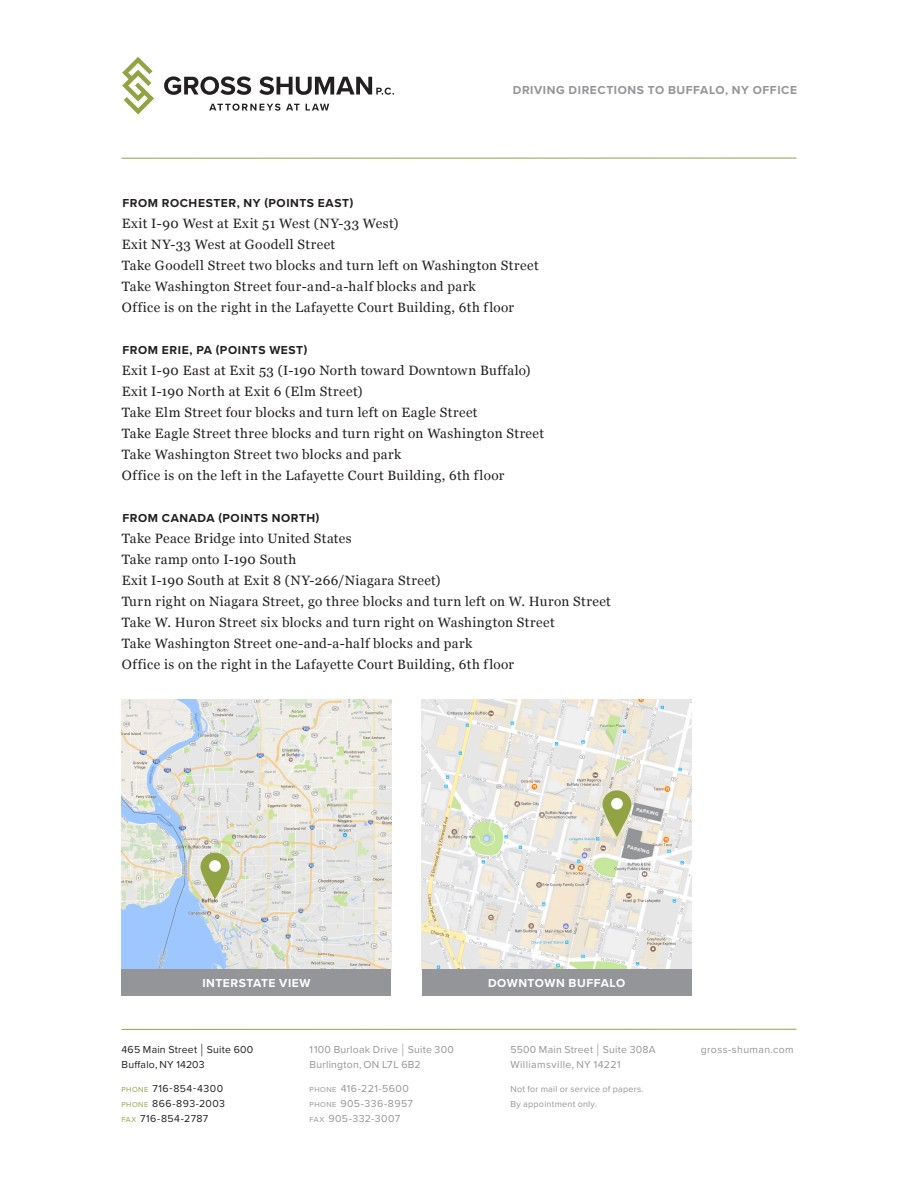
<style>
.page{position:relative;width:918px;height:1188px;background:#fff}
.page>*{position:absolute;margin:0;border:0;box-sizing:border-box;transform-origin:0 0}
.t1{font:13.5px "Georgia";letter-spacing:.03em;color:#231f20}
.t2{font:700 12px "Proxima Nova";letter-spacing:.05em;color:#231f20}
.t3{font:700 12px "Proxima Nova";letter-spacing:.05em;color:#939598}
.t4{font:700 12px "Proxima Nova";letter-spacing:.045em;color:#fff}
.t5{font:10.5px "Proxima Nova";letter-spacing:.03em;color:#939598}
.t6{font:10.5px "Proxima Nova";letter-spacing:.03em;color:#231f20}
.t7{font:9px/15px "Proxima Nova";letter-spacing:.025em;color:#939598}
.t8{font:700 4.8px "Proxima Nova";color:#fff}
.s1{font-size:17.85px}
.s2{font-size:7.5px;color:#92a344}
.s3{font-size:7.5px}
</style>
<div class="page">
<hr style="left:122px;top:158px;width:674px;height:1px;background:#92a344">
<hr style="left:122px;top:1029px;width:674px;height:1px;background:#92a344">
<svg style="left:122px;top:57px;width:32px;height:57px"></svg>
<svg style="left:164px;top:76px;width:87px;height:19px"></svg>
<svg style="left:209px;top:104px;width:91px;height:7px"></svg>
<svg style="left:306px;top:104px;width:23px;height:7px"></svg>
<svg style="left:259px;top:76px;width:135px;height:19px"></svg>
<img style="left:122px;top:700px;width:270px;height:269px">
<svg style="left:201px;top:853px;width:28px;height:46px"></svg>
<div style="left:209px;top:860px;width:12px;height:12px;background:#fff;border-radius:50%"></div>
<div style="left:122px;top:969px;width:270px;height:27px;background:#939598"></div>
<img style="left:422px;top:700px;width:270px;height:269px">
<svg style="left:602px;top:790px;width:29px;height:47px"></svg>
<div style="left:611px;top:798px;width:12px;height:11px;background:#fff;border-radius:50%"></div>
<svg style="left:621px;top:828px;width:33px;height:33px"></svg>
<svg style="left:631px;top:803px;width:33px;height:19px"></svg>
<div style="left:422px;top:969px;width:270px;height:27px;background:#939598"></div>
<p class="t3" style="left:513px;top:82px;width:286px">DRIVING DIRECTIONS TO BUFFALO, NY OFFICE</p>
<p class="t2" style="left:123px;top:194px;width:232px">FROM ROCHESTER, NY (POINTS EAST)</p>
<p class="t1" style="left:122px;top:214px;width:278px">Exit I-90 West at Exit 51 West (NY-33 West)</p>
<p class="t1" style="left:122px;top:235px;width:215px">Exit NY-33 West at Goodell Street</p>
<p class="t1" style="left:122px;top:256px;width:418px">Take Goodell Street two blocks and turn left on Washington Street</p>
<p class="t1" style="left:122px;top:277px;width:356px">Take Washington Street four-and-a-half blocks and park</p>
<p class="t1" style="left:122px;top:298px;width:394px">Office is on the right in the Lafayette Court Building, 6th floor</p>
<p class="t2" style="left:123px;top:341px;width:186px">FROM ERIE, PA (POINTS WEST)</p>
<p class="t1" style="left:122px;top:361px;width:410px">Exit I-90 East at Exit 53 (I-190 North toward Downtown Buffalo)</p>
<p class="t1" style="left:122px;top:382px;width:242px">Exit I-190 North at Exit 6 (Elm Street)</p>
<p class="t1" style="left:122px;top:403px;width:357px">Take Elm Street four blocks and turn left on Eagle Street</p>
<p class="t1" style="left:122px;top:424px;width:424px">Take Eagle Street three blocks and turn right on Washington Street</p>
<p class="t1" style="left:122px;top:445px;width:281px">Take Washington Street two blocks and park</p>
<p class="t1" style="left:122px;top:466px;width:384px">Office is on the left in the Lafayette Court Building, 6th floor</p>
<p class="t2" style="left:123px;top:509px;width:198px">FROM CANADA (POINTS NORTH)</p>
<p class="t1" style="left:122px;top:529px;width:232px">Take Peace Bridge into United States</p>
<p class="t1" style="left:122px;top:550px;width:176px">Take ramp onto I-190 South</p>
<p class="t1" style="left:122px;top:571px;width:321px">Exit I-190 South at Exit 8 (NY-266/Niagara Street)</p>
<p class="t1" style="left:122px;top:592px;width:491px">Turn right on Niagara Street, go three blocks and turn left on W. Huron Street</p>
<p class="t1" style="left:122px;top:613px;width:434px">Take W. Huron Street six blocks and turn right on Washington Street</p>
<p class="t1" style="left:122px;top:634px;width:352px">Take Washington Street one-and-a-half blocks and park</p>
<p class="t1" style="left:122px;top:655px;width:394px">Office is on the right in the Lafayette Court Building, 6th floor</p>
<p class="t8" style="left:637px;top:806px;width:24px;rotate:13deg">PARKING</p>
<p class="t8" style="left:628px;top:843px;width:24px;rotate:13deg">PARKING</p>
<p class="t4" style="left:202px;top:974px;width:110px">INTERSTATE VIEW</p>
<p class="t6" style="left:122px;top:1042px;width:133px">465 Main Street <span class="s1">|</span> Suite 600</p>
<p class="t6" style="left:122px;top:1057px;width:85px">Buffalo, NY 14203</p>
<p class="t6" style="left:122px;top:1081px;width:103px"><span class="s2">PHONE</span> 716-854-4300</p>
<p class="t6" style="left:122px;top:1096px;width:105px"><span class="s2">PHONE</span> 866-893-2003</p>
<p class="t6" style="left:122px;top:1111px;width:88px"><span class="s2">FAX</span> 716-854-2787</p>
<p class="t5" style="left:310px;top:1042px;width:146px">1100 Burloak Drive <span class="s1">|</span> Suite 300</p>
<p class="t5" style="left:310px;top:1057px;width:113px">Burlington, ON L7L 6B2</p>
<p class="t5" style="left:310px;top:1081px;width:101px"><span class="s3">PHONE</span> 416-221-5600</p>
<p class="t5" style="left:310px;top:1096px;width:105px"><span class="s3">PHONE</span> 905-336-8957</p>
<p class="t5" style="left:310px;top:1111px;width:92px"><span class="s3">FAX</span> 905-332-3007</p>
<p class="t4" style="left:488px;top:974px;width:139px">DOWNTOWN BUFFALO</p>
<p class="t5" style="left:510px;top:1042px;width:147px">5500 Main Street <span class="s1">|</span> Suite 308A</p>
<p class="t5" style="left:510px;top:1057px;width:112px">Williamsville, NY 14221</p>
<p class="t7" style="left:510px;top:1081px;width:135px">Not for mail or service of papers.<br>By appointment only.</p>
<p class="t5" style="left:701px;top:1042px;width:95px">gross-shuman.com</p>
</div>
